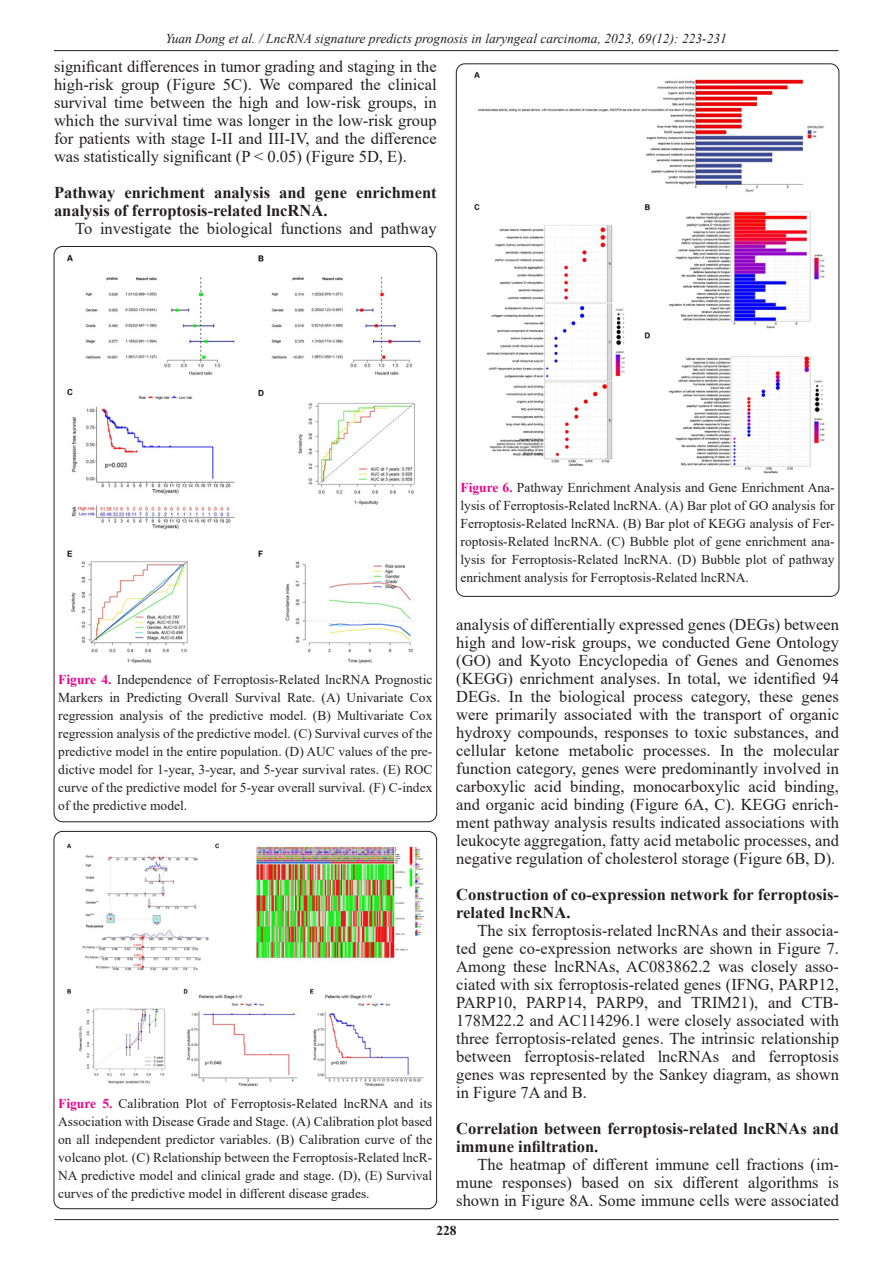
<style>
.page{position:relative;width:893px;height:1263px;background:#fff}
.page>*{position:absolute;margin:0;border:0;box-sizing:border-box;transform-origin:0 0}
.t1{font:16.5px/18px "Times New Roman";color:#231f20;text-align:justify}
.t2{font:700 16.5px/18px "Times New Roman";color:#231f20}
.t3{font:13.5px/18px "Times New Roman";color:#231f20;text-align:justify}
.t4{font:italic 13.5px "Times New Roman";color:#231f20}
.t5{font:700 13.5px "Times New Roman";color:#231f20}
.s1{font-weight:700;color:#ed028c}
</style>
<div class="page">
<hr style="left:54px;top:50px;width:784px;height:1px;background:#231f20">
<hr style="left:54px;top:1219px;width:785px;height:1px;background:#231f20">
<img style="left:67px;top:254px;width:354px;height:410px">
<div style="left:54px;top:831px;width:383px;height:378px;border:1px solid #231f20;border-radius:9px"></div>
<img style="left:67px;top:843px;width:357px;height:244px">
<img style="left:474px;top:71px;width:351px;height:403px">
<p class="t4" style="left:165px;top:29px;width:563px">Yuan Dong et al. / LncRNA signature predicts prognosis in laryngeal carcinoma, 2023, 69(12): 223-231</p>
<p class="t1" style="left:54px;top:57px;width:384px">significant differences in tumor grading and staging in the high-risk group (Figure 5C). We compared the clinical survival time between the high and low-risk groups, in which the survival time was longer in the low-risk group for patients with stage I-II and III-IV, and the difference was statistically significant (P &lt; 0.05) (Figure 5D, E).</p>
<p class="t2" style="left:54px;top:183px;width:384px">Pathway enrichment analysis and gene enrichment analysis of ferroptosis-related lncRNA.</p>
<p class="t1" style="left:75px;top:219px;width:363px">To investigate the biological functions and pathway</p>
<p class="t3" style="left:58px;top:670px;width:376px"><span class="s1">Figure 4.</span> Independence of Ferroptosis-Related lncRNA Prognostic Markers in Predicting Overall Survival Rate. (A) Univariate Cox regression analysis of the predictive model. (B) Multivariate Cox regression analysis of the predictive model. (C) Survival curves of the predictive model in the entire population. (D) AUC values of the pre&shy;dictive model for 1-year, 3-year, and 5-year survival rates. (E) ROC curve of the predictive model for 5-year overall survival. (F) C-index of the predictive model.</p>
<p class="t3" style="left:58px;top:1094px;width:376px"><span class="s1">Figure 5.</span> Calibration Plot of Ferroptosis-Related lncRNA and its Association with Disease Grade and Stage. (A) Calibration plot based on all independent predictor variables. (B) Calibration curve of the volcano plot. (C) Relationship between the Ferroptosis-Related lncR-NA predictive model and clinical grade and stage. (D), (E) Survival curves of the predictive model in different disease grades.</p>
<p class="t3" style="left:460px;top:478px;width:376px"><span class="s1">Figure 6.</span> Pathway Enrichment Analysis and Gene Enrichment Ana&shy;lysis of Ferroptosis-Related lncRNA. (A) Bar plot of GO analysis for Ferroptosis-Related lncRNA. (B) Bar plot of KEGG analysis of Fer&shy;roptosis-Related lncRNA. (C) Bubble plot of gene enrichment ana&shy;lysis for Ferroptosis-Related lncRNA. (D) Bubble plot of pathway enrichment analysis for Ferroptosis-Related lncRNA.</p>
<p class="t1" style="left:456px;top:615px;width:384px">analysis of differentially expressed genes (DEGs) between high and low-risk groups, we conducted Gene Ontology (GO) and Kyoto Encyclopedia of Genes and Genomes (KEGG) enrichment analyses. In total, we identified 94<br>DEGs. In the biological process category, these genes were primarily associated with the transport of organic hydroxy compounds, responses to toxic substances, and cellular ketone metabolic processes. In the molecular function category, genes were predominantly involved in carboxylic acid binding, monocarboxylic acid binding, and organic acid binding (Figure 6A, C). KEGG enrich&shy;ment pathway analysis results indicated associations with leukocyte aggregation, fatty acid metabolic processes, and negative regulation of cholesterol storage (Figure 6B, D).</p>
<p class="t2" style="left:456px;top:885px;width:384px">Construction of co-expression network for ferroptosis&shy;related lncRNA.</p>
<p class="t1" style="left:456px;top:921px;width:384px;text-indent:21px">The six ferroptosis-related lncRNAs and their associa&shy;ted gene co-expression networks are shown in Figure 7.<br>Among these lncRNAs, AC083862.2 was closely asso&shy;ciated with six ferroptosis-related genes (IFNG, PARP12, PARP10, PARP14, PARP9, and TRIM21), and CTB-178M22.2 and AC114296.1 were closely associated with three ferroptosis-related genes. The intrinsic relationship between ferroptosis-related lncRNAs and ferroptosis genes was represented by the Sankey diagram, as shown in Figure 7A and B.</p>
<p class="t2" style="left:456px;top:1119px;width:384px">Correlation between ferroptosis-related lncRNAs and immune infiltration.</p>
<p class="t1" style="left:456px;top:1155px;width:384px;text-indent:21px">The heatmap of different immune cell fractions (im&shy;mune responses) based on six different algorithms is shown in Figure 8A. Some immune cells were associated</p>
<p class="t5" style="left:436px;top:1220px;width:22px">228</p>
</div>
